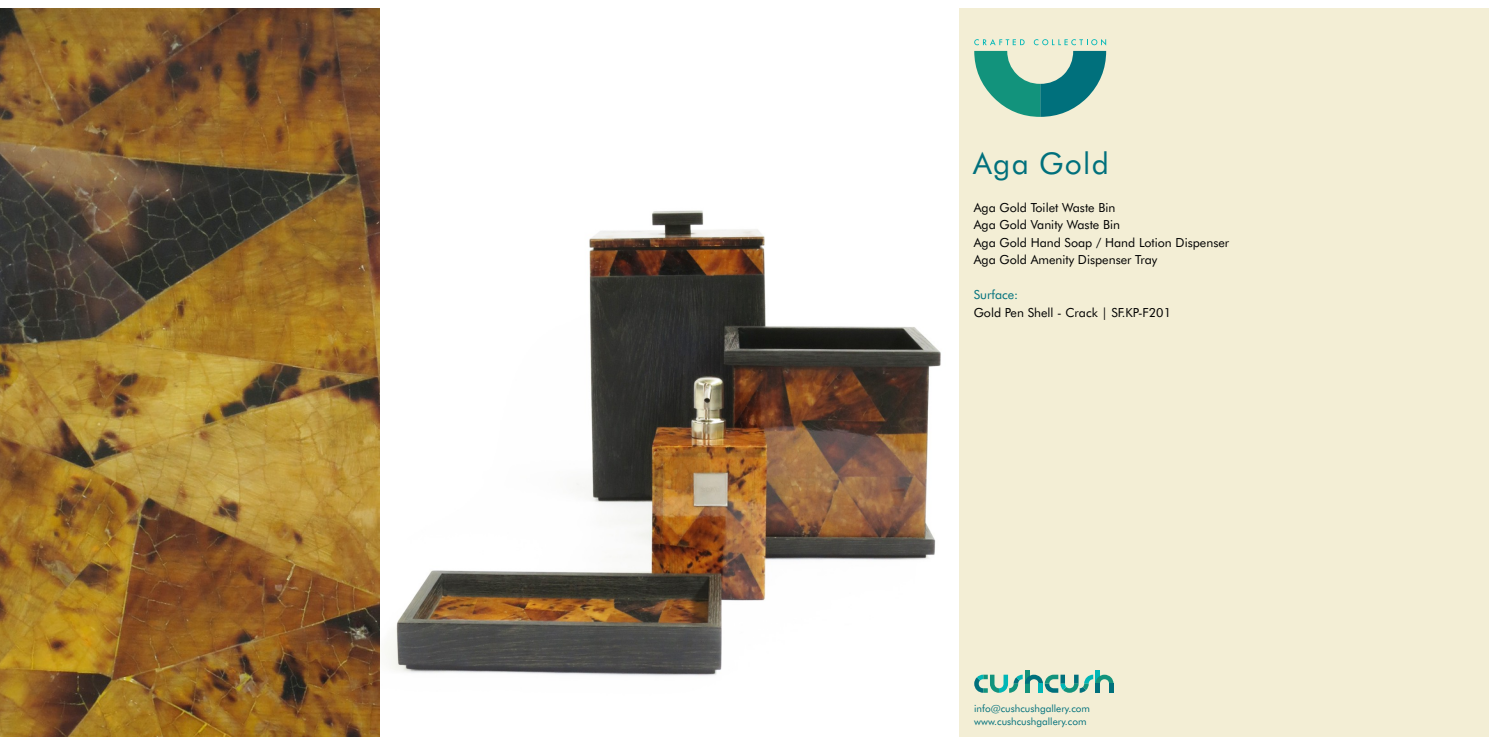
<style>
.page{position:relative;width:1489px;height:745px;background:#fff}
.page>*{position:absolute;margin:0;border:0;box-sizing:border-box;transform-origin:0 0}
.t1{font:30px "Futura BT";letter-spacing:.045em;color:#00707c}
.t2{font:12.5px/17.4px "Futura BT";color:#000}
.t3{font:12.5px "Futura BT";color:#00707c}
.t4{font:10px/12.6px "Futura BT";color:#00707c}
</style>
<div class="page">
<img style="left:379px;top:74px;width:562px;height:644px">
<img style="left:0;top:9px;width:379px;height:726px">
<div style="left:959px;top:9px;width:529px;height:726px;background:#f3eed5"></div>
<svg style="left:974px;top:39px;width:50px;height:6px"></svg>
<svg style="left:1033px;top:39px;width:73px;height:6px"></svg>
<svg style="left:974px;top:51px;width:132px;height:66px"></svg>
<div style="left:1024px;top:669px;width:5px;height:23px;background:#12937c"></div>
<svg style="left:1095px;top:670px;width:4px;height:4px"></svg>
<svg style="left:974px;top:674px;width:139px;height:18px"></svg>
<h1 class="t1" style="left:973px;top:151px;width:137px">Aga Gold</h1>
<p class="t2" style="left:973px;top:200px;width:257px">Aga Gold Toilet Waste Bin<br>Aga Gold Vanity Waste Bin<br>Aga Gold Hand Soap / Hand Lotion Dispenser<br>Aga Gold Amenity Dispenser Tray</p>
<p class="t3" style="left:973px;top:289px;width:46px">Surface:</p>
<p class="t2" style="left:973px;top:304px;width:199px">Gold Pen Shell - Crack | SF.KP-F201</p>
<p class="t4" style="left:974px;top:702px;width:117px">info@cushcushgallery.com www.cushcushgallery.com</p>
</div>
